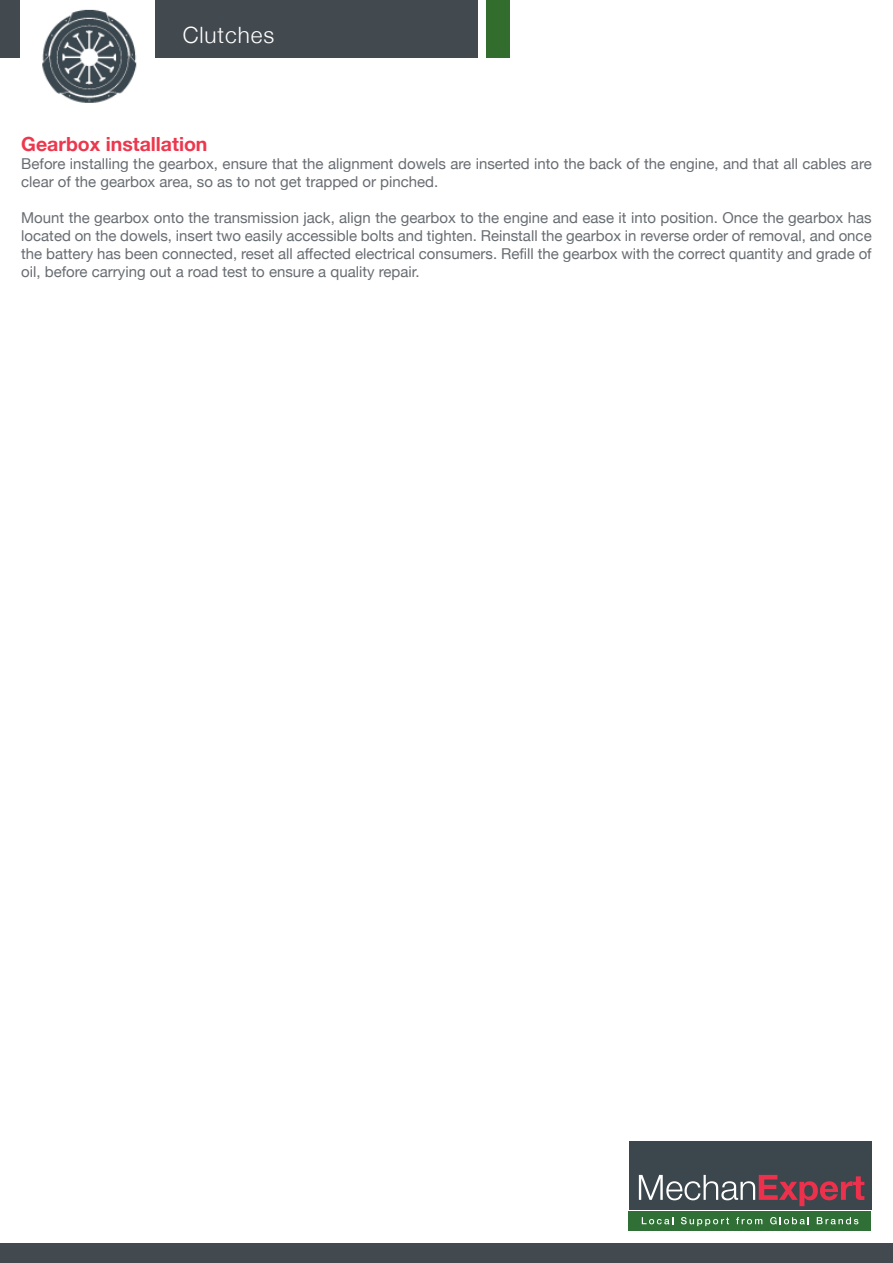
<style>
.page{position:relative;width:893px;height:1263px;background:#fff}
.page>*{position:absolute;margin:0;border:0;box-sizing:border-box;transform-origin:0 0}
.t1{font:300 22.5px "Helvetica Neue";letter-spacing:.04em;color:#fff}
.Headings{font:700 19.5px "Helvetica Neue";color:#ed374d}
.text{font:15px/18px "Helvetica Neue";color:#686d72}
</style>
<div class="page">
<div style="left:0;top:0;width:478px;height:57px;background:#42494f"></div>
<div style="left:20px;top:0;width:135px;height:88px;background:#fff"></div>
<div style="left:629px;top:1141px;width:243px;height:68px;background:#3b464d"></div>
<div style="left:629px;top:1211px;width:242px;height:20px;background:#306f36"></div>
<svg style="left:639px;top:1174px;width:225px;height:32px"></svg>
<svg style="left:642px;top:1217px;width:31px;height:7px"></svg>
<svg style="left:681px;top:1217px;width:48px;height:9px"></svg>
<svg style="left:736px;top:1217px;width:26px;height:7px"></svg>
<svg style="left:770px;top:1217px;width:39px;height:7px"></svg>
<svg style="left:817px;top:1217px;width:41px;height:7px"></svg>
<div style="left:486px;top:0;width:23px;height:57px;background:#326d2e"></div>
<div style="left:0;top:1244px;width:893px;height:19px;background:#42494f"></div>
<img style="left:42px;top:9px;width:95px;height:94px">
<h1 class="t1" style="left:183px;top:17px;width:93px">Clutches</h1>
<p class="Headings" style="left:21px;top:129px;width:188px">Gearbox installation</p>
<p class="text" style="left:21px;top:156px;width:852px">Before installing the gearbox, ensure that the alignment dowels are inserted into the back of the engine, and that all cables are clear of the gearbox area, so as to not get trapped or pinched.</p>
<p class="text" style="left:21px;top:210px;width:852px;text-align:justify">Mount the gearbox onto the transmission jack, align the gearbox to the engine and ease it into position. Once the gearbox has located on the dowels, insert two easily accessible bolts and tighten. Reinstall the gearbox in reverse order of removal, and once the battery has been connected, reset all affected electrical consumers. Refill the gearbox with the correct quantity and grade of oil, before carrying out a road test to ensure a quality repair.</p>
</div>
